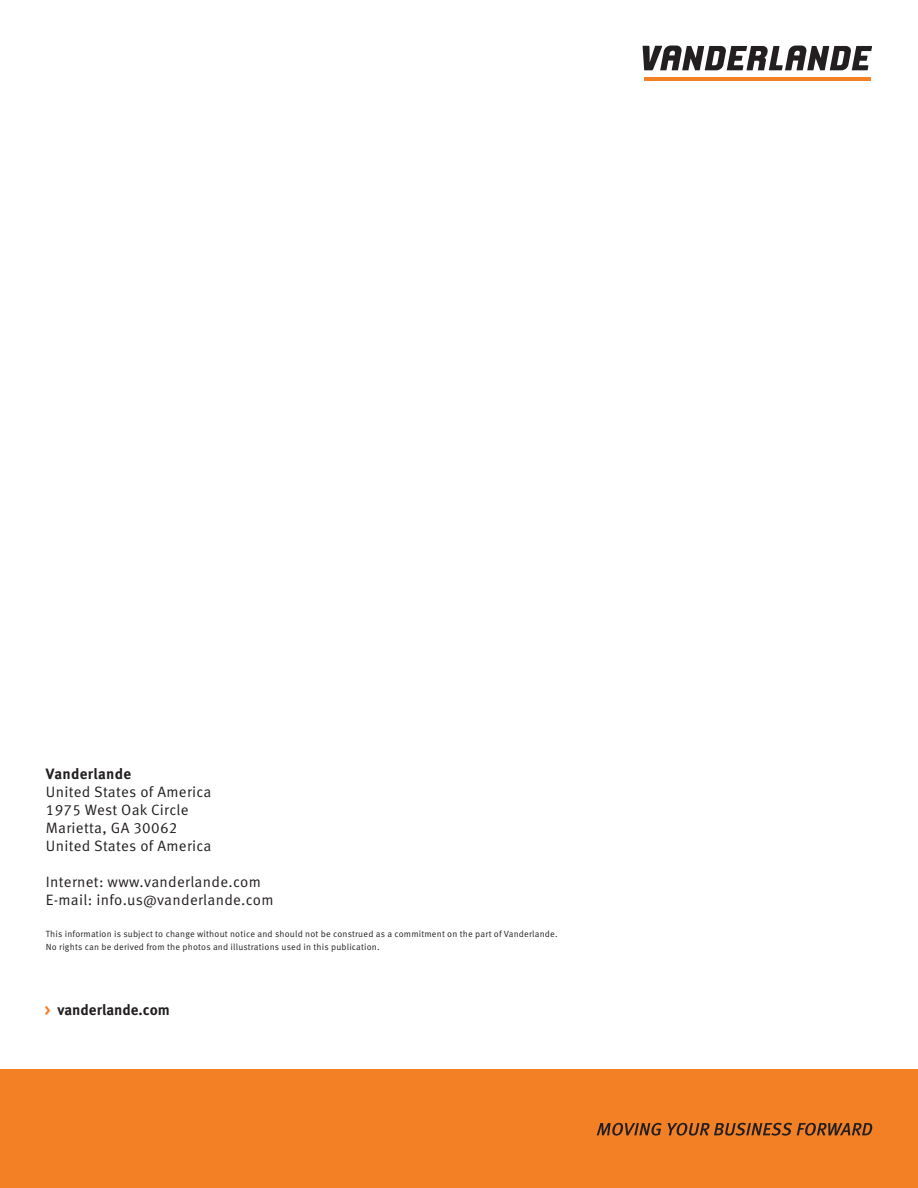
<style>
.page{position:relative;width:918px;height:1188px;background:#fff}
.page>*{position:absolute;margin:0;border:0;box-sizing:border-box;transform-origin:0 0}
.disclaimer{font:15px "Meta Pro Norm";letter-spacing:.02em;color:#231f20}
.disclaimer-2{font:700 15px "Meta Pro";color:#231f20}
.disclaimer-3{font:700 15px "Meta Pro";letter-spacing:.02em;color:#231f20}
.disclaimer-4{font:9px "Meta Pro Norm";letter-spacing:.02em;color:#231f20}
.s1{color:#f48026}
</style>
<div class="page">
<hr style="left:644px;top:77px;width:227px;height:4px;background:#f48026">
<svg style="left:643px;top:46px;width:229px;height:24px"></svg>
<div style="left:0;top:1069px;width:918px;height:119px;background:#f48026"></div>
<svg style="left:597px;top:1123px;width:65px;height:13px"></svg>
<svg style="left:668px;top:1123px;width:204px;height:13px"></svg>
<p class="disclaimer-3" style="left:46px;top:762px;width:87px">Vanderlande</p>
<p class="disclaimer" style="left:46px;top:781px;width:167px">United States of America</p>
<p class="disclaimer" style="left:46px;top:799px;width:144px">1975 West Oak Circle</p>
<p class="disclaimer" style="left:46px;top:817px;width:133px">Marietta, GA 30062</p>
<p class="disclaimer" style="left:46px;top:835px;width:167px">United States of America</p>
<p class="disclaimer" style="left:46px;top:871px;width:216px">Internet: www.vanderlande.com</p>
<p class="disclaimer" style="left:46px;top:889px;width:229px">E-mail: info.us@vanderlande.com</p>
<p class="disclaimer-4" style="left:46px;top:927px;width:513px">This information is subject to change without notice and should not be construed as a commitment on the part of Vanderlande.</p>
<p class="disclaimer-4" style="left:46px;top:940px;width:335px">No rights can be derived from the photos and illustrations used in this publication.</p>
<p class="disclaimer-2" style="left:45px;top:999px;width:127px"><span class="s1">&gt;</span> vanderlande.com</p>
</div>
